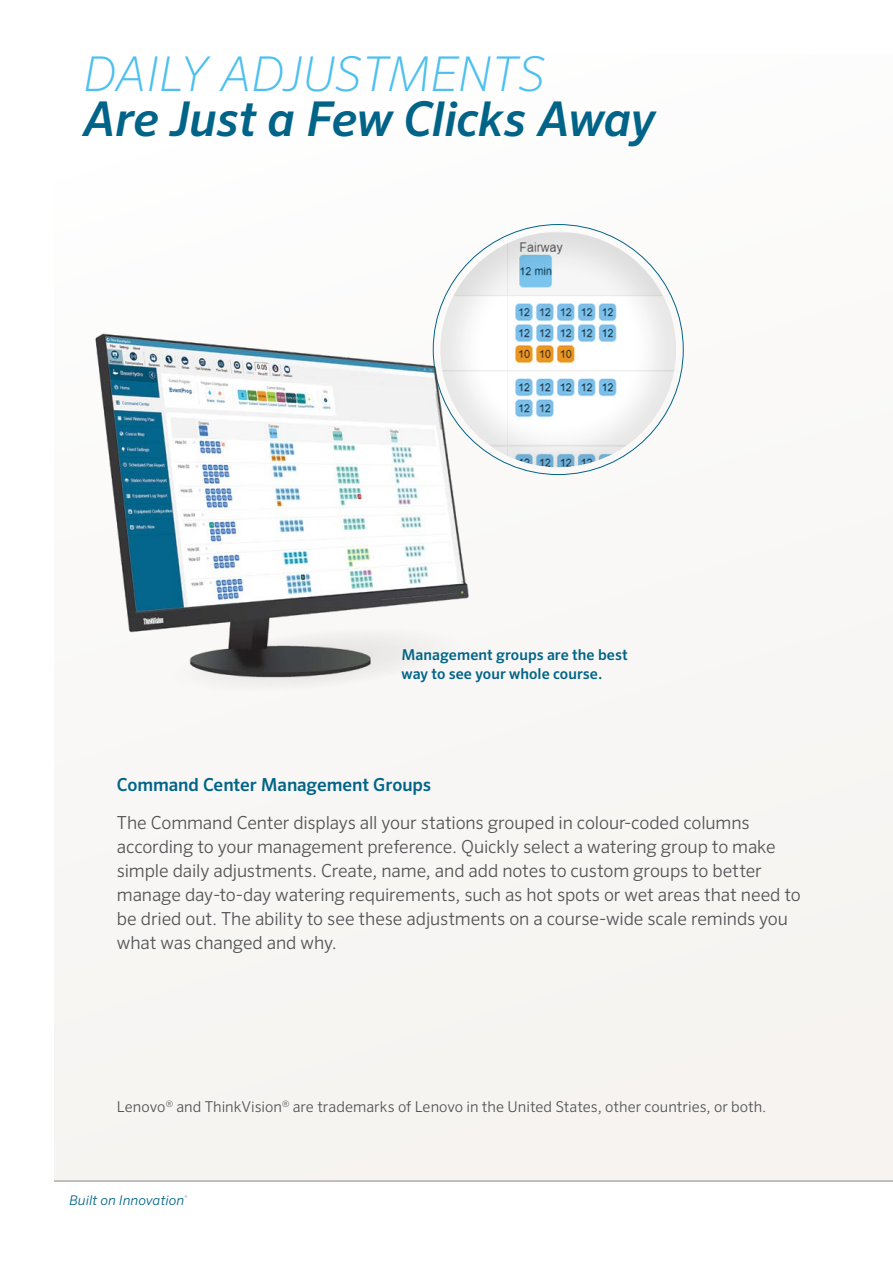
<style>
.page{position:relative;width:893px;height:1263px;background:#fff}
.page>*{position:absolute;margin:0;border:0;box-sizing:border-box;transform-origin:0 0}
.t1{font:italic 500 48px "Sero Pro";letter-spacing:-.01em;color:#006488}
.t2{font:italic 200 48px "Sero Pro";letter-spacing:-.01em;color:#4cc0ef}
.t3{font:300 18px/24px "Sero Pro";letter-spacing:-.01em;color:#515254}
.t4{font:500 18px "Sero Pro";letter-spacing:-.005em;color:#006488}
.t5{font:300 15px "Sero Pro";color:#515254}
.t6{font:500 15px/19.5px "Sero Pro";letter-spacing:.005em;color:#006488}
.t7{font:italic 300 13.35px "Sero Pro";letter-spacing:.005em;color:#006488}
.t8{font:italic 300 5.25px "Sero Pro";color:#467d9d}
</style>
<div class="page">
<div style="left:54px;top:54px;width:839px;height:1128px;background:#f8f7f5"></div>
<div style="left:437px;top:230px;width:240px;height:238px;background:#231f20;opacity:.11"></div>
<img style="left:95px;top:332px;width:377px;height:301px">
<svg style="left:150px;top:613px;width:322px;height:68px"></svg>
<hr style="left:54px;top:1180px;width:839px;height:2px;background:#bdbab8">
<h1 class="t2" style="left:83px;top:46px;width:464px">DAILY ADJUSTMENTS</h1>
<h1 class="t1" style="left:83px;top:90px;width:574px">Are Just a Few Clicks Away</h1>
<p class="t6" style="left:401px;top:644px;width:228px">Management groups are the best way to see your whole course.</p>
<p class="t4" style="left:117px;top:774px;width:316px">Command Center Management Groups</p>
<p class="t3" style="left:117px;top:810px;width:685px">The Command Center displays all your stations grouped in colour-coded columns according to your management preference. Quickly select a watering group to make simple daily adjustments. Create, name, and add notes to custom groups to better manage day-to-day watering requirements, such as hot spots or wet areas that need to be dried out. The ability to see these adjustments on a course-wide scale reminds you what was changed and why.</p>
<p class="t5" style="left:117px;top:1097px;width:651px">Lenovo<sup>®</sup> and ThinkVision<sup>®</sup> are trademarks of Lenovo in the United States, other countries, or both.</p>
<p class="t7" style="left:69px;top:1192px;width:117px">Built on Innovation</p>
<p class="t8" style="left:185px;top:1194px;width:4px">®</p>
</div>
